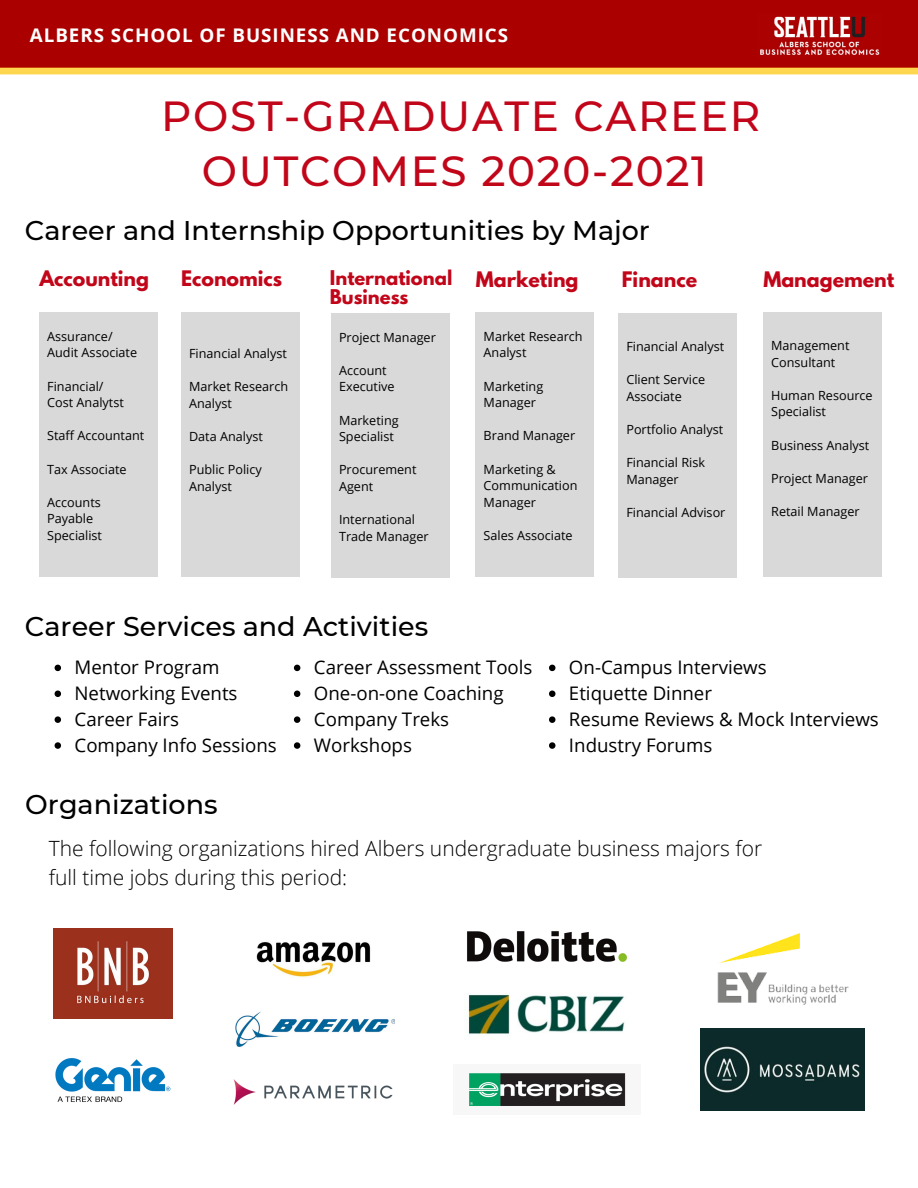
<style>
.page{position:relative;width:918px;height:1188px;background:#fff}
.page>*{position:absolute;margin:0;border:0;box-sizing:border-box;transform-origin:0 0}
.t1{font:500 42px/54.6px "Montserrat";letter-spacing:.04em;color:#c2061a;text-align:center}
.t2{font:500 27px "Montserrat";color:#000}
.t3{font:300 21px/29.2px "Open Sans";color:#000}
.t4{font:700 18.9px "League Spartan";color:#c2061a}
.t5{font:18.75px "Open Sans";color:#000}
.t6{font:700 18.75px "Open Sans";letter-spacing:.05em;color:#fff}
.t7{font:700 18px/18.9px "League Spartan";color:#c2061a}
.t8{font:12.6px/16.6px "Open Sans";color:#000}
</style>
<div class="page">
<div style="left:39px;top:313px;width:119px;height:264px;background:#d9d9d9"></div>
<div style="left:181px;top:313px;width:118px;height:264px;background:#d9d9d9"></div>
<div style="left:331px;top:313px;width:118px;height:265px;background:#d9d9d9"></div>
<div style="left:476px;top:313px;width:118px;height:264px;background:#d9d9d9"></div>
<div style="left:619px;top:313px;width:118px;height:265px;background:#d9d9d9"></div>
<div style="left:763px;top:313px;width:119px;height:264px;background:#d9d9d9"></div>
<div style="left:0;top:0;width:918px;height:67px;background:#a00"></div>
<div style="left:0;top:68px;width:918px;height:6px;background:#ffd650"></div>
<img style="left:760px;top:16px;width:120px;height:39px">
<img style="left:257px;top:942px;width:113px;height:35px">
<img style="left:235px;top:1011px;width:159px;height:36px">
<img style="left:233px;top:1079px;width:160px;height:26px">
<img style="left:717px;top:933px;width:132px;height:71px">
<img style="left:700px;top:1028px;width:164px;height:82px">
<img style="left:467px;top:931px;width:160px;height:31px">
<img style="left:469px;top:1073px;width:157px;height:33px">
<img style="left:468px;top:994px;width:157px;height:43px">
<svg style="left:55px;top:665px;width:6px;height:6px"></svg>
<svg style="left:55px;top:691px;width:6px;height:6px"></svg>
<svg style="left:55px;top:716px;width:6px;height:7px"></svg>
<svg style="left:55px;top:742px;width:6px;height:7px"></svg>
<svg style="left:294px;top:665px;width:6px;height:6px"></svg>
<svg style="left:294px;top:691px;width:6px;height:6px"></svg>
<svg style="left:294px;top:716px;width:6px;height:7px"></svg>
<svg style="left:294px;top:742px;width:6px;height:7px"></svg>
<svg style="left:549px;top:665px;width:6px;height:6px"></svg>
<svg style="left:549px;top:691px;width:6px;height:6px"></svg>
<svg style="left:549px;top:716px;width:6px;height:7px"></svg>
<svg style="left:549px;top:742px;width:6px;height:7px"></svg>
<img style="left:53px;top:929px;width:119px;height:90px">
<img style="left:55px;top:1058px;width:116px;height:44px">
<p class="t6" style="left:30px;top:22px;width:480px">ALBERS SCHOOL OF BUSINESS AND ECONOMICS</p>
<p class="t1" style="left:161px;top:89px;width:601px">POST-GRADUATE CAREER<br>OUTCOMES 2020-2021</p>
<p class="t2" style="left:25px;top:214px;width:627px">Career and Internship Opportunities by Major</p>
<p class="t4" style="left:39px;top:269px;width:111px">Accounting</p>
<p class="t7" style="left:330px;top:271px;width:124px">International<br>Business</p>
<p class="t8" style="left:339px;top:328px;width:98px">Project Manager</p>
<p class="t8" style="left:339px;top:362px;width:57px">Account<br>Executive</p>
<p class="t8" style="left:339px;top:411px;width:61px">Marketing<br>Specialist</p>
<p class="t8" style="left:339px;top:461px;width:79px">Procurement<br>Agent</p>
<p class="t8" style="left:339px;top:511px;width:91px">International<br>Trade Manager</p>
<p class="t4" style="left:181px;top:269px;width:103px">Economics</p>
<p class="t4" style="left:476px;top:270px;width:104px">Marketing</p>
<p class="t8" style="left:484px;top:328px;width:101px">Market Research<br>Analyst</p>
<p class="t8" style="left:484px;top:377px;width:61px">Marketing<br>Manager</p>
<p class="t8" style="left:484px;top:427px;width:93px">Brand Manager</p>
<p class="t8" style="left:484px;top:460px;width:95px">Marketing &amp;<br>Communication<br>Manager</p>
<p class="t8" style="left:484px;top:527px;width:91px">Sales Associate</p>
<p class="t4" style="left:622px;top:270px;width:77px">Finance</p>
<p class="t8" style="left:47px;top:328px;width:67px">Assurance/</p>
<p class="t8" style="left:47px;top:344px;width:91px">Audit Associate</p>
<p class="t8" style="left:47px;top:377px;width:58px">Financial/</p>
<p class="t8" style="left:47px;top:394px;width:78px">Cost Analytst</p>
<p class="t8" style="left:47px;top:427px;width:99px">Staff Accountant</p>
<p class="t8" style="left:47px;top:460px;width:81px">Tax Associate</p>
<p class="t8" style="left:47px;top:494px;width:56px">Accounts<br>Payable<br>Specialist</p>
<p class="t8" style="left:626px;top:338px;width:99px">Financial Analyst</p>
<p class="t8" style="left:626px;top:371px;width:80px">Client Service<br>Associate</p>
<p class="t8" style="left:626px;top:421px;width:98px">Portfolio Analyst</p>
<p class="t8" style="left:626px;top:454px;width:80px">Financial Risk</p>
<p class="t8" style="left:626px;top:470px;width:54px">Manager</p>
<p class="t8" style="left:626px;top:504px;width:101px">Financial Advisor</p>
<p class="t8" style="left:189px;top:345px;width:99px">Financial Analyst</p>
<p class="t8" style="left:189px;top:378px;width:101px">Market Research</p>
<p class="t8" style="left:189px;top:395px;width:44px">Analyst</p>
<p class="t8" style="left:189px;top:428px;width:75px">Data Analyst</p>
<p class="t8" style="left:189px;top:461px;width:74px">Public Policy<br>Analyst</p>
<p class="t4" style="left:763px;top:270px;width:132px">Management</p>
<p class="t8" style="left:771px;top:337px;width:80px">Management<br>Consultant</p>
<p class="t8" style="left:771px;top:387px;width:103px">Human Resource<br>Specialist</p>
<p class="t8" style="left:771px;top:436px;width:100px">Business Analyst</p>
<p class="t8" style="left:771px;top:470px;width:98px">Project Manager</p>
<p class="t8" style="left:771px;top:503px;width:90px">Retail Manager</p>
<p class="t2" style="left:25px;top:610px;width:405px">Career Services and Activities</p>
<p class="t5" style="left:75px;top:654px;width:147px">Mentor Program</p>
<p class="t5" style="left:75px;top:680px;width:165px">Networking Events</p>
<p class="t5" style="left:75px;top:706px;width:106px">Career Fairs</p>
<p class="t5" style="left:75px;top:732px;width:204px">Company Info Sessions</p>
<p class="t5" style="left:314px;top:654px;width:220px">Career Assessment Tools</p>
<p class="t5" style="left:314px;top:680px;width:191px">One-on-one Coaching</p>
<p class="t5" style="left:314px;top:706px;width:137px">Company Treks</p>
<p class="t5" style="left:314px;top:732px;width:100px">Workshops</p>
<p class="t5" style="left:569px;top:654px;width:199px">On-Campus Interviews</p>
<p class="t5" style="left:569px;top:680px;width:145px">Etiquette Dinner</p>
<p class="t5" style="left:569px;top:706px;width:311px">Resume Reviews &amp; Mock Interviews</p>
<p class="t5" style="left:569px;top:732px;width:145px">Industry Forums</p>
<p class="t2" style="left:25px;top:788px;width:194px">Organizations</p>
<p class="t3" style="left:49px;top:833px;width:715px">The following organizations hired Albers undergraduate business majors for full time jobs during this period:</p>
</div>
